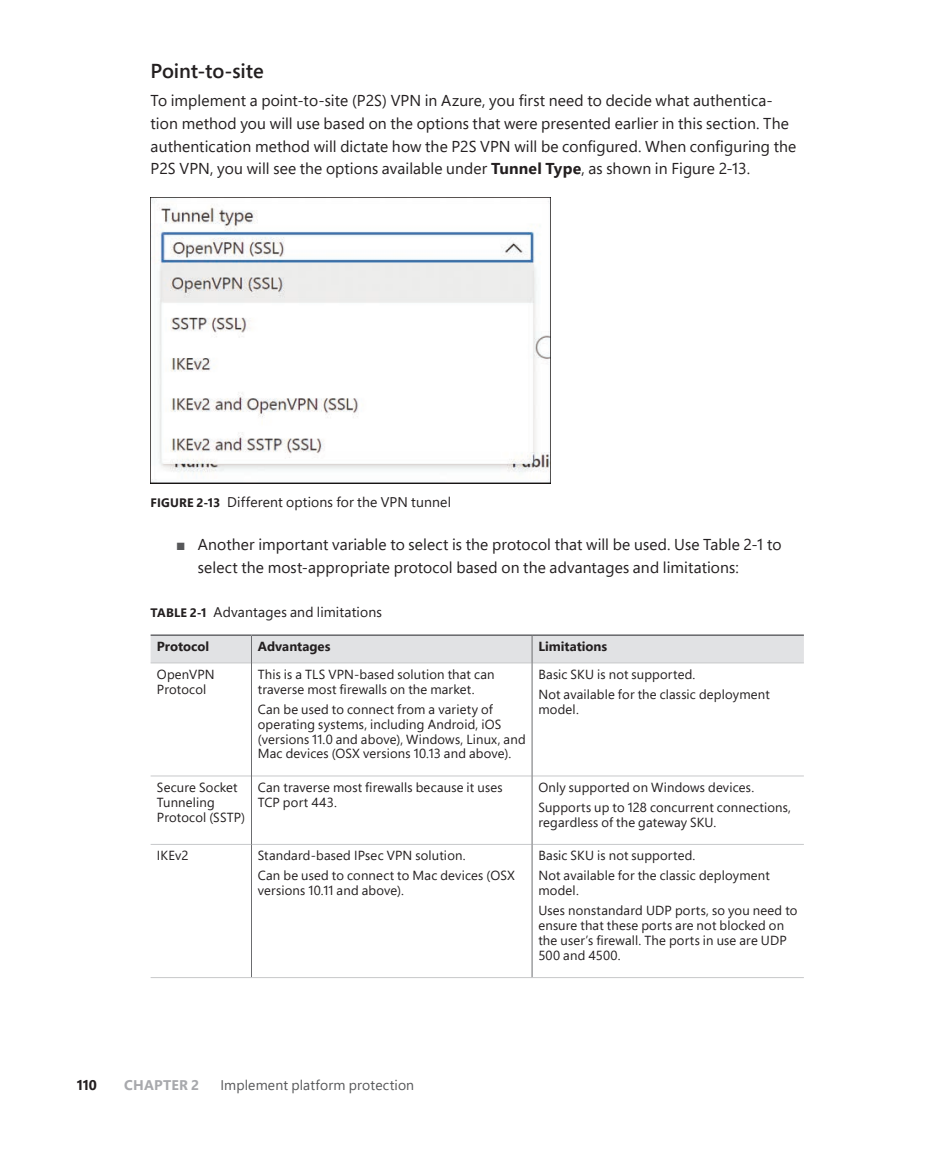
<style>
.page{position:relative;width:930px;height:1150px;background:#fff}
.page>*{position:absolute;margin:0;border:0;box-sizing:border-box;transform-origin:0 0}
.t1{font:600 20.12px "Segoe Pro";letter-spacing:-.005em;color:#231f20}
.t2{font:15.75px/22.8px "Segoe Pro";letter-spacing:.005em;color:#231f20}
.t3{font:14px "Segoe Pro";letter-spacing:.01em;color:#231f20}
.t4{font:14px "Segoe Pro";letter-spacing:.01em;color:#57585a}
.t5{font:700 14px "Segoe Pro";letter-spacing:.015em;color:#a8a9ad}
.t6{font:700 14px "Segoe Pro";color:#231f20}
.t7{font:13.12px/14.9px "Segoe Pro";letter-spacing:.015em;color:#231f20}
.t8{font:700 13.12px "Segoe Pro";color:#231f20}
.t9{font:10.5px "Zapf Dingbats Std";color:#57585a}
.s1{font-weight:700}
.s2{font-weight:700;font-size:12.25px}
.s3{color:#57585a}
</style>
<div class="page">
<img style="left:150px;top:197px;width:400px;height:287px">
<hr style="left:150px;top:634px;width:101px;height:2px;background:#6c6d70">
<hr style="left:251px;top:634px;width:281px;height:2px;background:#6c6d70">
<hr style="left:532px;top:634px;width:271px;height:2px;background:#6c6d70">
<hr style="left:150px;top:775px;width:101px;height:1px;background:#c7c8ca">
<hr style="left:252px;top:775px;width:279px;height:1px;background:#c7c8ca">
<hr style="left:532px;top:775px;width:271px;height:1px;background:#c7c8ca">
<hr style="left:150px;top:844px;width:101px;height:1px;background:#c7c8ca">
<hr style="left:150px;top:977px;width:101px;height:1px;background:#c7c8ca">
<hr style="left:252px;top:844px;width:279px;height:1px;background:#c7c8ca">
<hr style="left:251px;top:977px;width:281px;height:1px;background:#c7c8ca">
<hr style="left:532px;top:844px;width:271px;height:1px;background:#c7c8ca">
<hr style="left:532px;top:977px;width:271px;height:1px;background:#c7c8ca">
<svg style="left:150px;top:635px;width:653px;height:28px"></svg>
<hr style="left:251px;top:663px;width:1px;height:113px;background:#6c6d70">
<hr style="left:531px;top:663px;width:1px;height:113px;background:#6c6d70">
<hr style="left:251px;top:776px;width:1px;height:68px;background:#6c6d70">
<hr style="left:531px;top:776px;width:1px;height:68px;background:#6c6d70">
<hr style="left:251px;top:844px;width:1px;height:133px;background:#6c6d70">
<hr style="left:531px;top:844px;width:1px;height:133px;background:#6c6d70">
<h1 class="t1" style="left:150px;top:57px;width:114px">Point-to-site</h1>
<p class="t2" style="left:150px;top:89px;width:647px">To implement a point-to-site (P2S) VPN in Azure, you first need to decide what authentica&shy;tion method you will use based on the options that were presented earlier in this section. The authentication method will dictate how the P2S VPN will be configured. When configuring the P2S VPN, you will see the options available under <span class="s1">Tunnel Type</span>, as shown in Figure 2-13.</p>
<p class="t3" style="left:150px;top:492px;width:302px"><span class="s2">FIGURE 2-13</span> Different options for the VPN tunnel</p>
<p class="t9" style="left:185px;top:541px;width:4px">■</p>
<p class="t2" style="left:198px;top:533px;width:585px;text-indent:-21px"><span class="s3">■</span> Another important variable to select is the protocol that will be used. Use Table 2-1 to select the most-appropriate protocol based on the advantages and limitations:</p>
<p class="t3" style="left:150px;top:602px;width:233px"><span class="s2">TABLE 2-1</span> Advantages and limitations</p>
<p class="t8" style="left:157px;top:637px;width:54px">Protocol</p>
<p class="t8" style="left:258px;top:637px;width:74px">Advantages</p>
<p class="t8" style="left:538px;top:637px;width:70px">Limitations</p>
<p class="t7" style="left:157px;top:666px;width:59px">OpenVPN<br>Protocol</p>
<p class="t7" style="left:258px;top:666px;width:238px">This is a TLS VPN-based solution that can traverse most firewalls on the market.</p>
<p class="t7" style="left:258px;top:701px;width:269px">Can be used to connect from a variety of operating systems, including Android, iOS (versions 11.0 and above), Windows, Linux, and Mac devices (OSX versions 10.13 and above).</p>
<p class="t7" style="left:538px;top:664px;width:233px;line-height:20.1px">Basic SKU is not supported.<br>Not available for the classic deployment</p>
<p class="t7" style="left:538px;top:701px;width:42px">model.</p>
<p class="t7" style="left:157px;top:779px;width:90px">Secure Socket<br>Tunneling<br>Protocol (SSTP)</p>
<p class="t7" style="left:258px;top:779px;width:246px">Can traverse most firewalls because it uses<br>TCP port 443.</p>
<p class="t7" style="left:538px;top:777px;width:254px;line-height:20.1px">Only supported on Windows devices.<br>Supports up to 128 concurrent connections,</p>
<p class="t7" style="left:538px;top:814px;width:179px">regardless of the gateway SKU.</p>
<p class="t7" style="left:157px;top:848px;width:33px">IKEv2</p>
<p class="t7" style="left:258px;top:845px;width:258px;line-height:20.1px">Standard-based IPsec VPN solution.<br>Can be used to connect to Mac devices (OSX</p>
<p class="t7" style="left:258px;top:883px;width:148px">versions 10.11 and above).</p>
<p class="t7" style="left:538px;top:845px;width:233px;line-height:20.1px">Basic SKU is not supported.<br>Not available for the classic deployment</p>
<p class="t7" style="left:538px;top:880px;width:260px;line-height:20.1px">model.<br>Uses nonstandard UDP ports, so you need to</p>
<p class="t7" style="left:538px;top:918px;width:250px">ensure that these ports are not blocked on the user’s firewall. The ports in use are UDP<br>500 and 4500.</p>
<p class="t6" style="left:77px;top:1074px;width:22px">110</p>
<p class="t5" style="left:124px;top:1074px;width:77px">CHAPTER 2</p>
<p class="t4" style="left:220px;top:1075px;width:195px">Implement platform protection</p>
</div>
